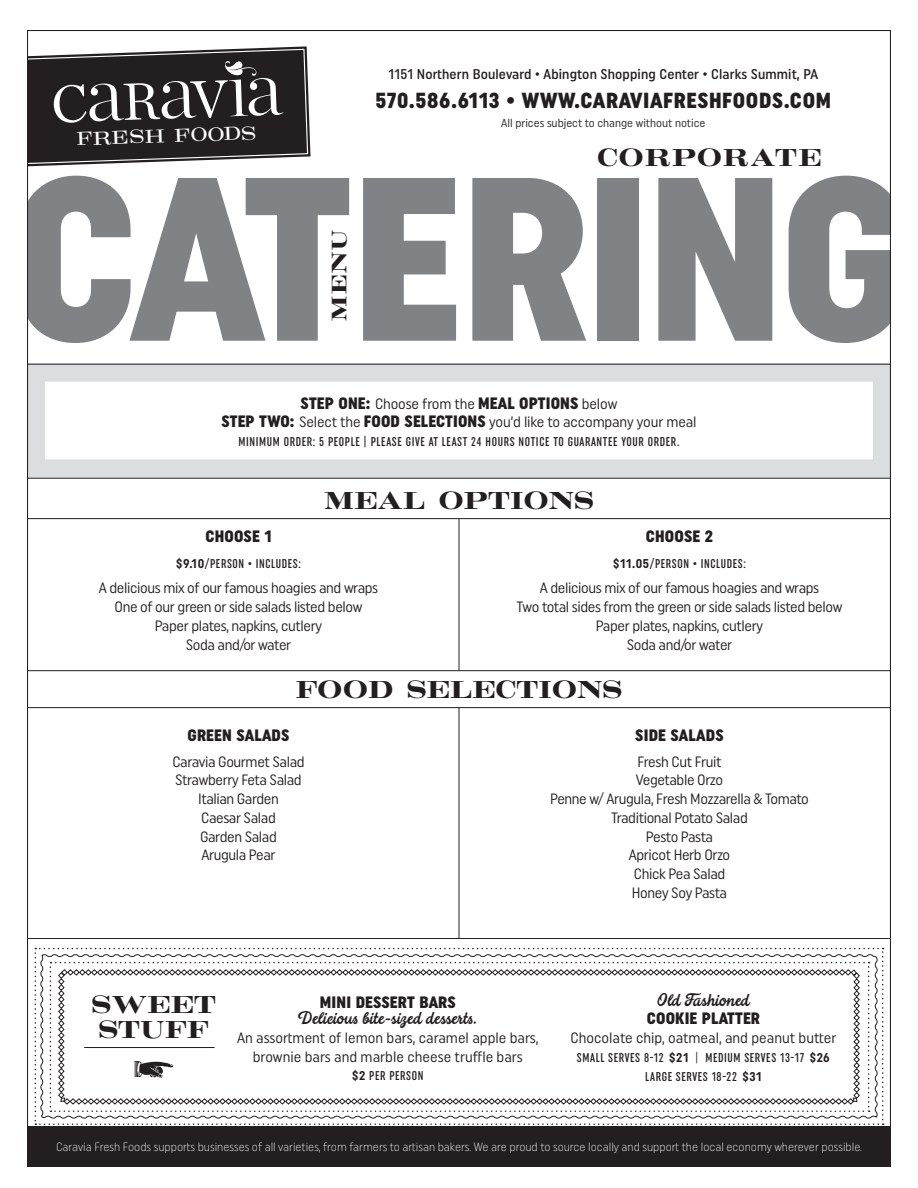
<style>
.page{position:relative;width:918px;height:1188px;background:#fff}
.page>*{position:absolute;margin:0;border:0;box-sizing:border-box;transform-origin:0 0}
.t1{font:900 232.5px "Uniform Condensed";letter-spacing:-.02em;color:#808285}
.t2{font:60px "Woodtype Ornaments Std";color:#231f20}
.t3{font:53.25px "Chronicle Deck";color:#fff}
.t4{font:25.5px/25.5px "Craw Bld";letter-spacing:.05em;color:#231f20}
.t5{font:25.5px "Craw Bld";letter-spacing:.09em;color:#231f20}
.t6{font:900 21.75px "Uniform Condensed";letter-spacing:.03em;color:#231f20}
.t7{font:21.75px "Craw Bld";color:#231f20}
.t8{font:19.5px "Craw Mod URW";color:#fff}
.t9{font:900 16.5px "Uniform Condensed";letter-spacing:.01em;color:#231f20}
.t10{font:16.5px "Legend Script";letter-spacing:.01em;color:#231f20}
.t11{font:15px/18.8px "Uniform Condensed";letter-spacing:-.025em;color:#231f20;text-align:center}
.t12{font:15px/18.8px "Uniform Condensed";color:#231f20;text-align:center}
.t13{font:500 14.1px "Uniform Condensed";letter-spacing:.01em;color:#231f20}
.t14{font:500 extra-condensed 12.75px/18.8px "Uniform";letter-spacing:.05em;color:#231f20;text-align:center}
.t15{font:300 12px "Uniform Condensed";color:#fff}
.t16{font:11.7px "Uniform Condensed";color:#231f20}
.s1{font-family:"Chronicle Display";font-weight:200;font-size:80.7px}
.s2{font-weight:400;font-size:15px}
.s3{font-weight:900;font-size:16.5px}
.s4{font-family:"Uniform Condensed";font-weight:700;font-stretch:normal}
.s5{font-weight:400}
</style>
<div class="page">
<svg style="left:35px;top:948px;width:849px;height:177px"></svg>
<hr style="left:84px;top:1047px;width:131px;height:1px;background:#231f20">
<div style="left:27px;top:364px;width:864px;height:113px;border:18px solid #dcddde"></div>
<svg style="left:29px;top:46px;width:282px;height:121px;background:#3f3b3c"></svg>
<div style="left:27px;top:1127px;width:864px;height:40px;background:#231f20"></div>
<hr style="left:27px;top:364px;width:864px;height:1px;background:#231f20">
<hr style="left:27px;top:518px;width:864px;height:1px;background:#231f20">
<hr style="left:27px;top:707px;width:864px;height:1px;background:#231f20">
<hr style="left:27px;top:478px;width:864px;height:1px;background:#231f20">
<hr style="left:459px;top:518px;width:1px;height:153px;background:#231f20">
<hr style="left:27px;top:670px;width:864px;height:1px;background:#231f20">
<hr style="left:459px;top:707px;width:1px;height:232px;background:#231f20">
<hr style="left:27px;top:938px;width:864px;height:1px;background:#231f20">
<p class="t13" style="left:389px;top:66px;width:431px">1151 Northern Boulevard • Abington Shopping Center • Clarks Summit, PA</p>
<h3 class="t6" style="left:376px;top:88px;width:457px">570.586.6113 • WWW.CARAVIAFRESHFOODS.COM</h3>
<p class="t16" style="left:501px;top:116px;width:206px">All prices subject to change without notice</p>
<h3 class="t3" style="left:50px;top:64px;width:233px;rotate:-2deg">C<span class="s1">a</span>R<span class="s1">a</span>V <span class="s1">a</span></h3>
<h3 class="t8" style="left:76px;top:126px;width:182px;rotate:-2deg">FRESH FOODS</h3>
<h1 class="t1" style="left:11px;top:120px;width:902px">CATERING</h1>
<h3 class="t5" style="left:598px;top:140px;width:225px">CORPORATE</h3>
<h3 class="t7" style="left:325px;top:321px;width:92px;rotate:-90deg">MENU</h3>
<p class="t9" style="left:301px;top:393px;width:318px">STEP ONE: <span class="s2">Choose from the</span> MEAL OPTIONS <span class="s2">below</span></p>
<p class="t11" style="left:221px;top:412px;width:477px"><span class="s3">STEP TWO:</span> Select the <span class="s3">FOOD SELECTIONS</span> you’d like to accompany your meal</p>
<p class="t14" style="left:239px;top:432px;width:442px">MINIMUM ORDER: 5 PEOPLE | PLEASE GIVE AT LEAST 24 HOURS NOTICE TO GUARANTEE YOUR ORDER.</p>
<h3 class="t4" style="left:324px;top:490px;width:271px">MEAL OPTIONS</h3>
<p class="t9" style="left:205px;top:527px;width:68px">CHOOSE 1</p>
<p class="t14" style="left:176px;top:554px;width:126px"><span class="s4">$9.10</span>/PERSON • INCLUDES:</p>
<p class="t11" style="left:99px;top:578px;width:281px">A delicious mix of our famous hoagies and wraps One of our green or side salads listed below Paper plates, napkins, cutlery<br>Soda and/or water</p>
<p class="t9" style="left:646px;top:527px;width:69px">CHOOSE 2</p>
<p class="t14" style="left:613px;top:554px;width:134px"><span class="s4">$11.05</span>/PERSON • INCLUDES:</p>
<p class="t11" style="left:517px;top:578px;width:327px">A delicious mix of our famous hoagies and wraps<br>Two total sides from the green or side salads listed below Paper plates, napkins, cutlery<br>Soda and/or water</p>
<h3 class="t4" style="left:296px;top:679px;width:327px">FOOD SELECTIONS</h3>
<p class="t9" style="left:188px;top:725px;width:104px">GREEN SALADS</p>
<p class="t11" style="left:172px;top:752px;width:134px">Caravia Gourmet Salad<br>Strawberry Feta Salad<br>Italian Garden<br>Caesar Salad<br>Garden Salad<br>Arugula Pear</p>
<p class="t9" style="left:635px;top:725px;width:90px">SIDE SALADS</p>
<p class="t11" style="left:550px;top:752px;width:260px">Fresh Cut Fruit<br>Vegetable Orzo<br>Penne w/ Arugula, Fresh Mozzarella &amp; Tomato<br>Traditional Potato Salad<br>Pesto Pasta<br>Apricot Herb Orzo<br>Chick Pea Salad<br>Honey Soy Pasta</p>
<h3 class="t4" style="left:92px;top:994px;width:125px">SWEET<br>STUFF</h3>
<h2 class="t2" style="left:134px;top:1039px;width:41px">•</h2>
<p class="t9" style="left:320px;top:992px;width:138px">MINI DESSERT BARS</p>
<p class="t10" style="left:298px;top:1010px;width:181px">Delicious bite-sized desserts.</p>
<p class="t12" style="left:237px;top:1028px;width:303px">An assortment of lemon bars, caramel apple bars, brownie bars and marble cheese truffle bars</p>
<p class="t14" style="left:352px;top:1067px;width:73px"><span class="s4">$2</span> PER PERSON</p>
<p class="t10" style="left:657px;top:992px;width:94px">Old Fashioned</p>
<p class="t9" style="left:647px;top:1009px;width:115px">COOKIE PLATTER</p>
<p class="t12" style="left:570px;top:1028px;width:268px">Chocolate chip, oatmeal, and peanut butter</p>
<p class="t14" style="left:577px;top:1048px;width:254px">SMALL SERVES 8-12 <span class="s4">$21</span> <span class="s5">|</span> MEDIUM SERVES 13-17 <span class="s4">$26<br></span>LARGE SERVES 18-22 <span class="s4">$31</span></p>
<p class="t15" style="left:56px;top:1139px;width:807px">Caravia Fresh Foods supports businesses of all varieties, from farmers to artisan bakers. We are proud to source locally and support the local economy wherever possible.</p>
</div>
